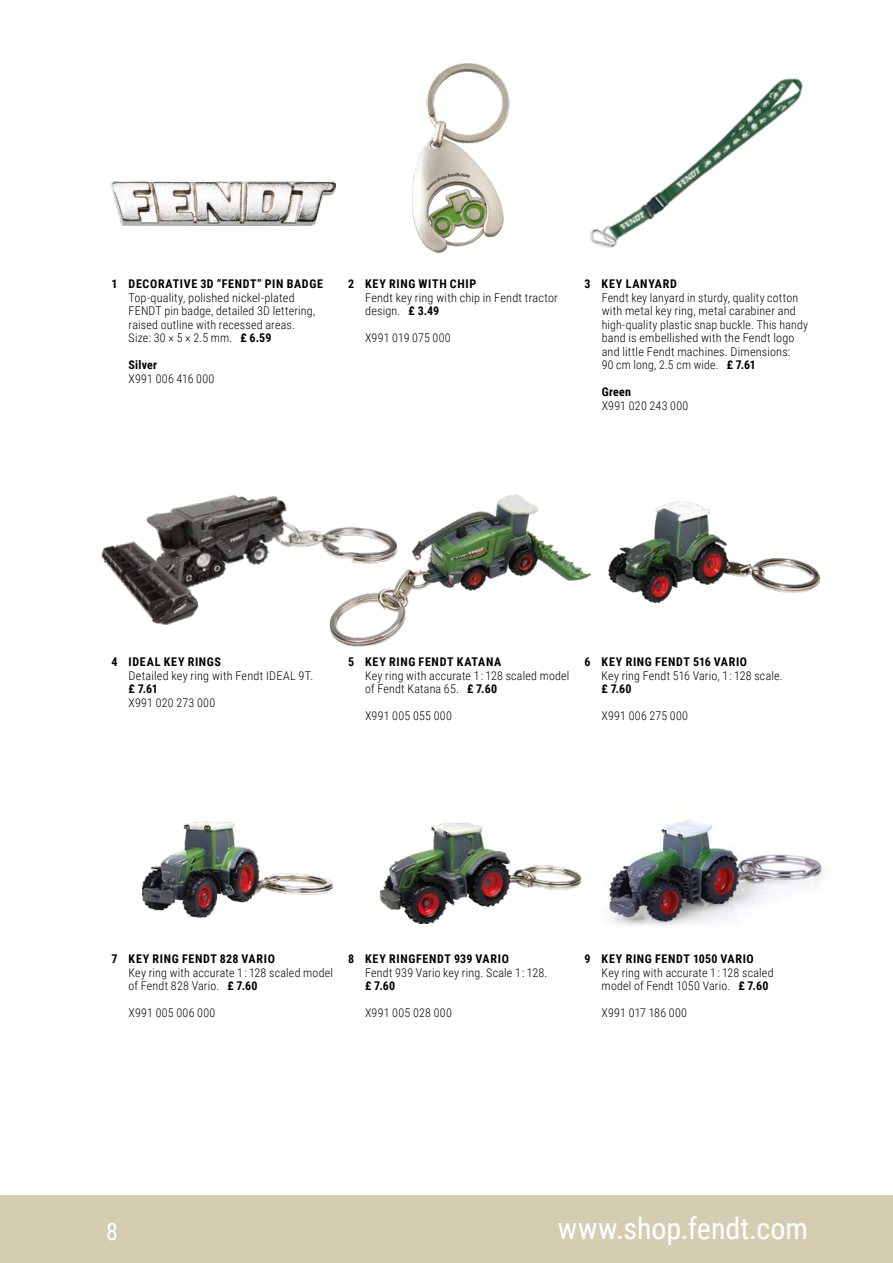
<style>
.page{position:relative;width:893px;height:1263px;background:#fff}
.page>*{position:absolute;margin:0;border:0;box-sizing:border-box;transform-origin:0 0}
.t1{font:30px "Roboto Condensed";color:#fff}
.t2{font:24px "Roboto Condensed";color:#fff}
.t3{font:300 12px/13.5px "Roboto Condensed";letter-spacing:.015em;color:#000}
.t4{font:700 12px "Roboto Condensed";letter-spacing:.055em;color:#000}
.s1{font-weight:700}
</style>
<div class="page">
<img style="left:609px;top:501px;width:210px;height:101px">
<img style="left:142px;top:821px;width:191px;height:97px">
<img style="left:421px;top:494px;width:170px;height:97px">
<img style="left:607px;top:820px;width:218px;height:106px">
<img style="left:590px;top:78px;width:213px;height:170px">
<img style="left:380px;top:822px;width:201px;height:102px">
<img style="left:112px;top:182px;width:223px;height:43px">
<img style="left:412px;top:63px;width:98px;height:190px">
<img style="left:101px;top:495px;width:320px;height:152px">
<div style="left:0;top:1195px;width:893px;height:68px;background:#d5cdb2"></div>
<p class="t4" style="left:112px;top:276px;width:213px">1 DECORATIVE 3D “FENDT” PIN BADGE</p>
<p class="t3" style="left:129px;top:290px;width:188px">Top-quality, polished nickel-plated FENDT pin badge, detailed 3D lettering, raised outline with recessed areas.<br>Size: 30 × 5 × 2.5 mm. <span class="s1">£ 6.59</span></p>
<p class="t4" style="left:129px;top:357px;width:30px">Silver</p>
<p class="t3" style="left:129px;top:371px;width:87px">X991 006 416 000</p>
<p class="t4" style="left:348px;top:276px;width:130px">2 KEY RING WITH CHIP</p>
<p class="t3" style="left:365px;top:290px;width:194px">Fendt key ring with chip in Fendt tractor design. <span class="s1">£ 3.49</span></p>
<p class="t3" style="left:365px;top:331px;width:87px">X991 019 075 000</p>
<p class="t4" style="left:585px;top:276px;width:94px">3 KEY LANYARD</p>
<p class="t3" style="left:602px;top:290px;width:208px">Fendt key lanyard in sturdy, quality cotton with metal key ring, metal carabiner and high-quality plastic snap buckle. This handy band is embellished with the Fendt logo and little Fendt machines. Dimensions:<br>90 cm long, 2.5 cm wide. <span class="s1">£ 7.61</span></p>
<p class="t4" style="left:602px;top:384px;width:31px">Green</p>
<p class="t3" style="left:602px;top:398px;width:88px">X991 020 243 000</p>
<p class="t4" style="left:112px;top:654px;width:111px">4 IDEAL KEY RINGS</p>
<p class="t3" style="left:129px;top:668px;width:186px">Detailed key ring with Fendt IDEAL 9T.</p>
<p class="t4" style="left:129px;top:681px;width:31px">£ 7.61</p>
<p class="t3" style="left:129px;top:695px;width:88px">X991 020 273 000</p>
<p class="t4" style="left:348px;top:654px;width:155px">5 KEY RING FENDT KATANA</p>
<p class="t3" style="left:365px;top:668px;width:206px">Key ring with accurate 1 : 128 scaled model of Fendt Katana 65. <span class="s1">£ 7.60</span></p>
<p class="t3" style="left:365px;top:709px;width:88px">X991 005 055 000</p>
<p class="t4" style="left:585px;top:654px;width:164px">6 KEY RING FENDT 516 VARIO</p>
<p class="t3" style="left:602px;top:668px;width:183px">Key ring Fendt 516 Vario, 1 : 128 scale.</p>
<p class="t4" style="left:602px;top:681px;width:32px">£ 7.60</p>
<p class="t3" style="left:602px;top:709px;width:88px">X991 006 275 000</p>
<p class="t4" style="left:112px;top:951px;width:165px">7 KEY RING FENDT 828 VARIO</p>
<p class="t3" style="left:129px;top:965px;width:206px">Key ring with accurate 1 : 128 scaled model of Fendt 828 Vario. <span class="s1">£ 7.60</span></p>
<p class="t3" style="left:129px;top:1006px;width:88px">X991 005 006 000</p>
<p class="t4" style="left:348px;top:951px;width:162px">8 KEY RINGFENDT 939 VARIO</p>
<p class="t3" style="left:365px;top:965px;width:184px">Fendt 939 Vario key ring. Scale 1 : 128.</p>
<p class="t4" style="left:365px;top:978px;width:32px">£ 7.60</p>
<p class="t3" style="left:365px;top:1006px;width:88px">X991 005 028 000</p>
<p class="t4" style="left:585px;top:951px;width:171px">9 KEY RING FENDT 1050 VARIO</p>
<p class="t3" style="left:602px;top:965px;width:173px">Key ring with accurate 1 : 128 scaled model of Fendt 1050 Vario. <span class="s1">£ 7.60</span></p>
<p class="t3" style="left:602px;top:1006px;width:87px">X991 017 186 000</p>
<h2 class="t2" style="left:106px;top:1214px;width:13px">8</h2>
<h1 class="t1" style="left:558px;top:1208px;width:251px">www.shop.fendt.com</h1>
</div>
